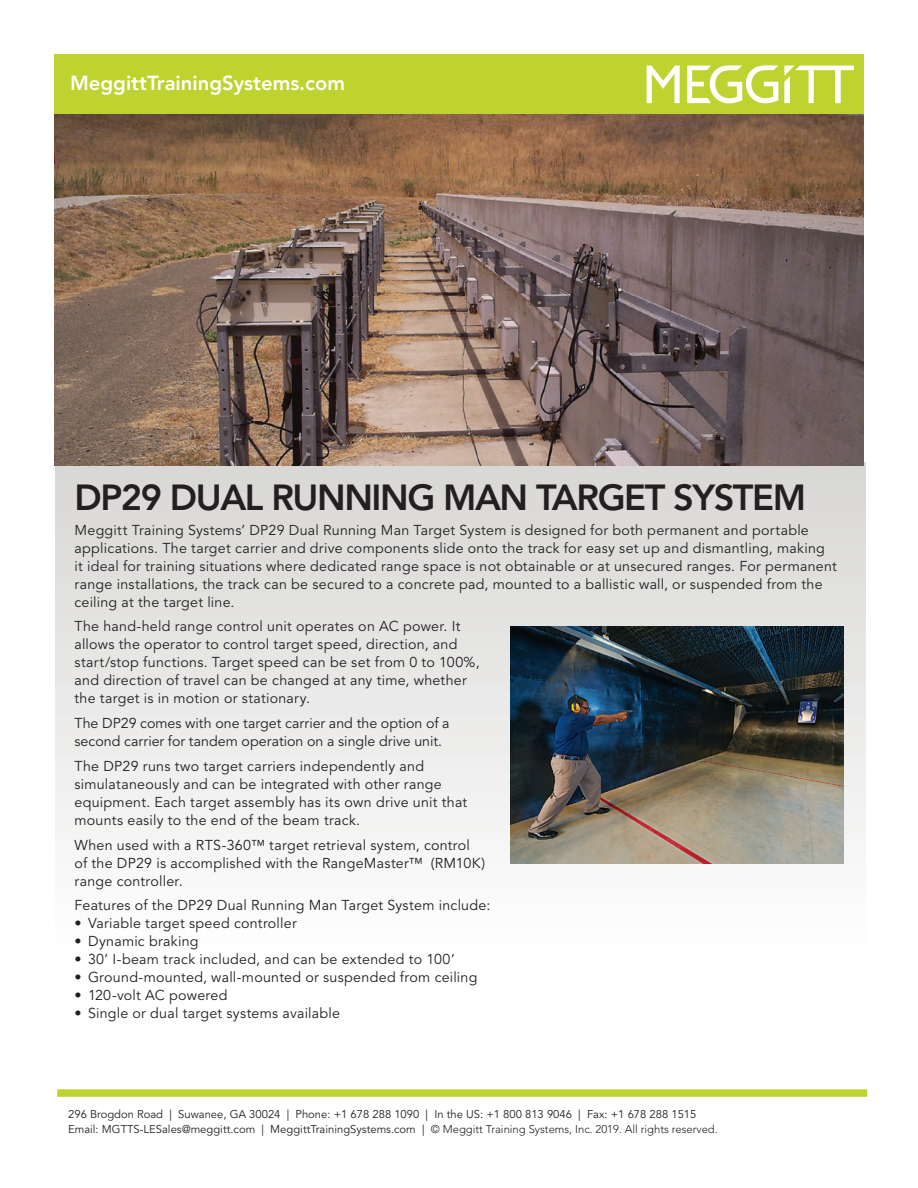
<style>
.page{position:relative;width:918px;height:1188px;background:#fff}
.page>*{position:absolute;margin:0;border:0;box-sizing:border-box;transform-origin:0 0}
.t1{font:800 36px "Avenir LT Std";letter-spacing:-.04em;color:#231f20}
.t2{font:800 20.25px "Avenir LT Std";color:#fff}
.t3{font:14.25px/18px "Avenir LT Std";letter-spacing:.015em;color:#231f20}
.t4{font:11.25px/15.6px "Avenir LT Std";color:#231f20}
.s1{font-weight:300}
</style>
<div class="page">
<div style="left:55px;top:462px;width:810px;height:629px;background:linear-gradient(to bottom,#d9d8d6,#fff)"></div>
<img style="left:54px;top:114px;width:810px;height:352px">
<img style="left:511px;top:626px;width:332px;height:237px">
<div style="left:57px;top:1089px;width:810px;height:8px;background:#bed330"></div>
<div style="left:54px;top:54px;width:810px;height:60px;background:#bed330"></div>
<svg style="left:687px;top:65px;width:91px;height:39px"></svg>
<svg style="left:647px;top:66px;width:33px;height:37px"></svg>
<svg style="left:784px;top:66px;width:70px;height:37px"></svg>
<h2 class="t2" style="left:70px;top:71px;width:276px">MeggittTrainingSystems.com</h2>
<h1 class="t1" style="left:75px;top:476px;width:733px">DP29 DUAL RUNNING MAN TARGET SYSTEM</h1>
<p class="t3" style="left:75px;top:521px;width:764px">Meggitt Training Systems’ DP29 Dual Running Man Target System is designed for both permanent and portable applications. The target carrier and drive components slide onto the track for easy set up and dismantling, making<br>it ideal for training situations where dedicated range space is not obtainable or at unsecured ranges. For permanent range installations, the track can be secured to a concrete pad, mounted to a ballistic wall, or suspended from the ceiling at the target line.</p>
<p class="t3" style="left:75px;top:618px;width:407px">The hand-held range control unit operates on AC power. It allows the operator to control target speed, direction, and start/stop functions. Target speed can be set from 0 to 100%, and direction of travel can be changed at any time, whether the target is in motion or stationary.</p>
<p class="t3" style="left:75px;top:715px;width:377px">The DP29 comes with one target carrier and the option of a second carrier for tandem operation on a single drive unit.</p>
<p class="t3" style="left:75px;top:757px;width:394px">The DP29 runs two target carriers independently and simulataneously and can be integrated with other range equipment. Each target assembly has its own drive unit that mounts easily to the end of the beam track.</p>
<p class="t3" style="left:75px;top:836px;width:412px">When used with a RTS-360™ target retrieval system, control of the DP29 is accomplished with the RangeMaster™ (RM10K) range controller.</p>
<p class="t3" style="left:75px;top:897px;width:417px">Features of the DP29 Dual Running Man Target System include:</p>
<p class="t3" style="left:75px;top:915px;width:224px">• Variable target speed controller</p>
<p class="t3" style="left:75px;top:933px;width:126px">• Dynamic braking</p>
<p class="t3" style="left:75px;top:951px;width:382px">• 30’ I-beam track included, and can be extended to 100’</p>
<p class="t3" style="left:75px;top:969px;width:404px">• Ground-mounted, wall-mounted or suspended from ceiling</p>
<p class="t3" style="left:75px;top:987px;width:155px">• 120-volt AC powered</p>
<p class="t3" style="left:75px;top:1005px;width:267px">• Single or dual target systems available</p>
<p class="t4" style="left:68px;top:1106px;width:651px">296 Brogdon Road | Suwanee, GA 30024 | Phone: +1 678 288 1090 | In the US: +1 800 813 9046 | Fax: +1 678 288 1515<br>Email: MGTTS-LESales@meggitt.com | MeggittTrainingSystems.com | <span class="s1">© Meggitt Training Systems, Inc. 2019. All rights reserved.</span></p>
</div>
